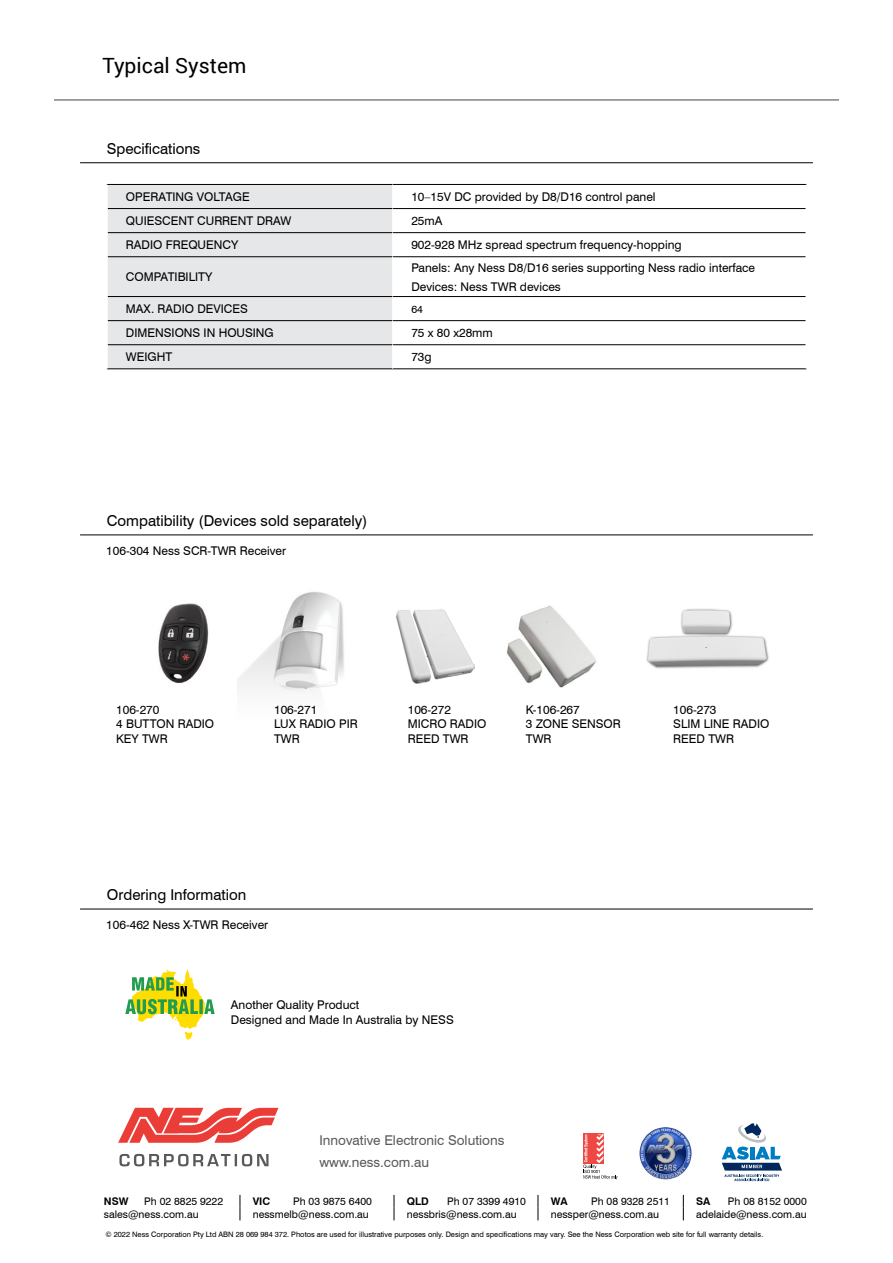
<style>
.page{position:relative;width:893px;height:1263px;background:#fff}
.page>*{position:absolute;margin:0;border:0;box-sizing:border-box;transform-origin:0 0}
.t1{font:21px "Roboto";color:#000}
.t2{font:15px "Swiss 721 BT";color:#000}
.t3{font:13.5px/21.3px "Swiss 721 BT";color:#58595b}
.t4{font:12px/14.4px "Swiss 721 BT";color:#000}
.t5{font:10.5px "Swiss 721 BT";color:#000}
.t6{font:700 10.5px "Swiss 721 BT";color:#000}
.t7{font:7.5px "Swiss 721 BT";color:#000}
</style>
<div class="page">
<hr style="left:80px;top:909px;width:733px;height:1px;background:#000">
<hr style="left:80px;top:534px;width:733px;height:1px;background:#000">
<hr style="left:80px;top:162px;width:733px;height:1px;background:#000">
<hr style="left:54px;top:99px;width:785px;height:2px;background:#808285">
<svg style="left:240px;top:1195px;width:1px;height:25px"></svg>
<svg style="left:394px;top:1195px;width:1px;height:25px"></svg>
<svg style="left:538px;top:1195px;width:1px;height:25px"></svg>
<svg style="left:683px;top:1195px;width:1px;height:25px"></svg>
<svg style="left:583px;top:1133px;width:35px;height:46px"></svg>
<img style="left:639px;top:1127px;width:53px;height:53px">
<svg style="left:118px;top:1108px;width:160px;height:35px"></svg>
<svg style="left:119px;top:1154px;width:150px;height:12px"></svg>
<svg style="left:722px;top:1123px;width:60px;height:58px"></svg>
<div style="left:108px;top:185px;width:284px;height:184px;background:#e6e7e8"></div>
<hr style="left:107px;top:184px;width:286px;height:1px;background:#000">
<hr style="left:393px;top:184px;width:413px;height:1px;background:#000">
<hr style="left:108px;top:208px;width:285px;height:1px;background:#000">
<hr style="left:393px;top:208px;width:413px;height:1px;background:#000">
<hr style="left:108px;top:232px;width:285px;height:1px;background:#000">
<hr style="left:393px;top:232px;width:413px;height:1px;background:#000">
<hr style="left:108px;top:256px;width:285px;height:1px;background:#000">
<hr style="left:393px;top:256px;width:413px;height:1px;background:#000">
<hr style="left:108px;top:296px;width:285px;height:1px;background:#000">
<hr style="left:393px;top:296px;width:413px;height:1px;background:#000">
<hr style="left:108px;top:320px;width:285px;height:1px;background:#000">
<hr style="left:393px;top:320px;width:413px;height:1px;background:#000">
<hr style="left:108px;top:344px;width:285px;height:1px;background:#000">
<hr style="left:393px;top:344px;width:413px;height:1px;background:#000">
<hr style="left:107px;top:369px;width:286px;height:1px;background:#000">
<hr style="left:393px;top:369px;width:413px;height:1px;background:#000">
<img style="left:158px;top:603px;width:51px;height:81px">
<img style="left:237px;top:592px;width:107px;height:100px">
<img style="left:396px;top:609px;width:79px;height:75px">
<img style="left:506px;top:605px;width:90px;height:83px">
<img style="left:646px;top:608px;width:123px;height:61px">
<svg style="left:125px;top:969px;width:90px;height:71px"></svg>
<h1 class="t1" style="left:103px;top:51px;width:145px">Typical System</h1>
<p class="t2" style="left:107px;top:139px;width:95px">Specifications</p>
<p class="t4" style="left:126px;top:189px;width:18px">Operatin</p>
<p class="t4" style="left:184px;top:189px;width:21px">g volta</p>
<p class="t4" style="left:233px;top:189px;width:17px">ge</p>
<p class="t4" style="left:411px;top:189px;width:246px">10–15V DC provided by D8/D16 control panel</p>
<p class="t4" style="left:126px;top:214px;width:26px">Quiescent</p>
<p class="t4" style="left:197px;top:214px;width:26px">current</p>
<p class="t4" style="left:257px;top:214px;width:10px">draw</p>
<p class="t4" style="left:411px;top:214px;width:33px">25mA</p>
<p class="t4" style="left:126px;top:238px;width:16px">Radio</p>
<p class="t4" style="left:166px;top:238px;width:16px">freq</p>
<p class="t4" style="left:198px;top:238px;width:18px">uenc</p>
<p class="t4" style="left:231px;top:238px;width:9px">y</p>
<p class="t4" style="left:411px;top:238px;width:272px">902-928 MHz spread spectrum frequency-hopping</p>
<p class="t4" style="left:126px;top:270px;width:16px">Compatibilit</p>
<p class="t4" style="left:205px;top:270px;width:9px">y</p>
<p class="t4" style="left:411px;top:258px;width:345px;line-height:18.6px">Panels: Any Ness D8/D16 series supporting Ness radio interface<br>Devices: Ness TWR devices</p>
<p class="t4" style="left:126px;top:302px;width:40px">Max. radio</p>
<p class="t4" style="left:197px;top:302px;width:9px">devices</p>
<p class="t5" style="left:411px;top:302px;width:13px">64</p>
<p class="t4" style="left:126px;top:326px;width:17px">Dimensions</p>
<p class="t4" style="left:204px;top:326px;width:72px">in Housing</p>
<p class="t4" style="left:411px;top:326px;width:83px">75 x 80 x28mm</p>
<p class="t4" style="left:126px;top:350px;width:40px">Weight</p>
<p class="t4" style="left:411px;top:350px;width:22px">73g</p>
<p class="t2" style="left:107px;top:511px;width:262px">Compatibility (Devices sold separately)</p>
<p class="t4" style="left:106px;top:543px;width:181px">106-304 Ness SCR-TWR Receiver</p>
<p class="t4" style="left:116px;top:702px;width:99px">106-270<br>4 BUTTON RADIO<br>KEY TWR</p>
<p class="t4" style="left:274px;top:702px;width:85px">106-271<br>LUX RADIO PIR<br>TWR</p>
<p class="t4" style="left:408px;top:702px;width:80px">106-272<br>MICRO RADIO<br>REED TWR</p>
<p class="t4" style="left:526px;top:702px;width:97px">K-106-267<br>3 ZONE SENSOR<br>TWR</p>
<p class="t4" style="left:673px;top:702px;width:98px">106-273<br>SLIM LINE RADIO<br>REED TWR</p>
<p class="t2" style="left:107px;top:886px;width:141px">Ordering Information</p>
<p class="t4" style="left:106px;top:917px;width:163px">106-462 Ness X-TWR Receiver</p>
<p class="t4" style="left:231px;top:998px;width:225px">Another Quality Product<br>Designed and Made In Australia by NESS</p>
<p class="t3" style="left:319px;top:1130px;width:186px">Innovative Electronic Solutions www.ness.com.au</p>
<p class="t6" style="left:104px;top:1195px;width:26px">NSW</p>
<p class="t5" style="left:144px;top:1195px;width:80px">Ph 02 8825 9222</p>
<p class="t6" style="left:253px;top:1195px;width:19px">VIC</p>
<p class="t5" style="left:293px;top:1195px;width:80px">Ph 03 9875 6400</p>
<p class="t6" style="left:407px;top:1195px;width:22px">QLD</p>
<p class="t5" style="left:447px;top:1195px;width:80px">Ph 07 3399 4910</p>
<p class="t6" style="left:551px;top:1195px;width:10px">WA</p>
<p class="t5" style="left:591px;top:1195px;width:80px">Ph 08 9328 2511</p>
<p class="t6" style="left:696px;top:1195px;width:16px">SA</p>
<p class="t5" style="left:728px;top:1195px;width:80px">Ph 08 8152 0000</p>
<p class="t5" style="left:104px;top:1208px;width:96px">sales@ness.com.au</p>
<p class="t5" style="left:253px;top:1208px;width:118px">nessmelb@ness.com.au</p>
<p class="t5" style="left:407px;top:1208px;width:112px">nessbris@ness.com.au</p>
<p class="t5" style="left:551px;top:1208px;width:110px">nessper@ness.com.au</p>
<p class="t5" style="left:696px;top:1208px;width:112px">adelaide@ness.com.au</p>
<p class="t7" style="left:105px;top:1230px;width:659px">© 2022 Ness Corporation Pty Ltd ABN 28 069 984 372. Photos are used for illustrative purposes only. Design and specifications may vary. See the Ness Corporation web site for full warranty details.</p>
</div>
